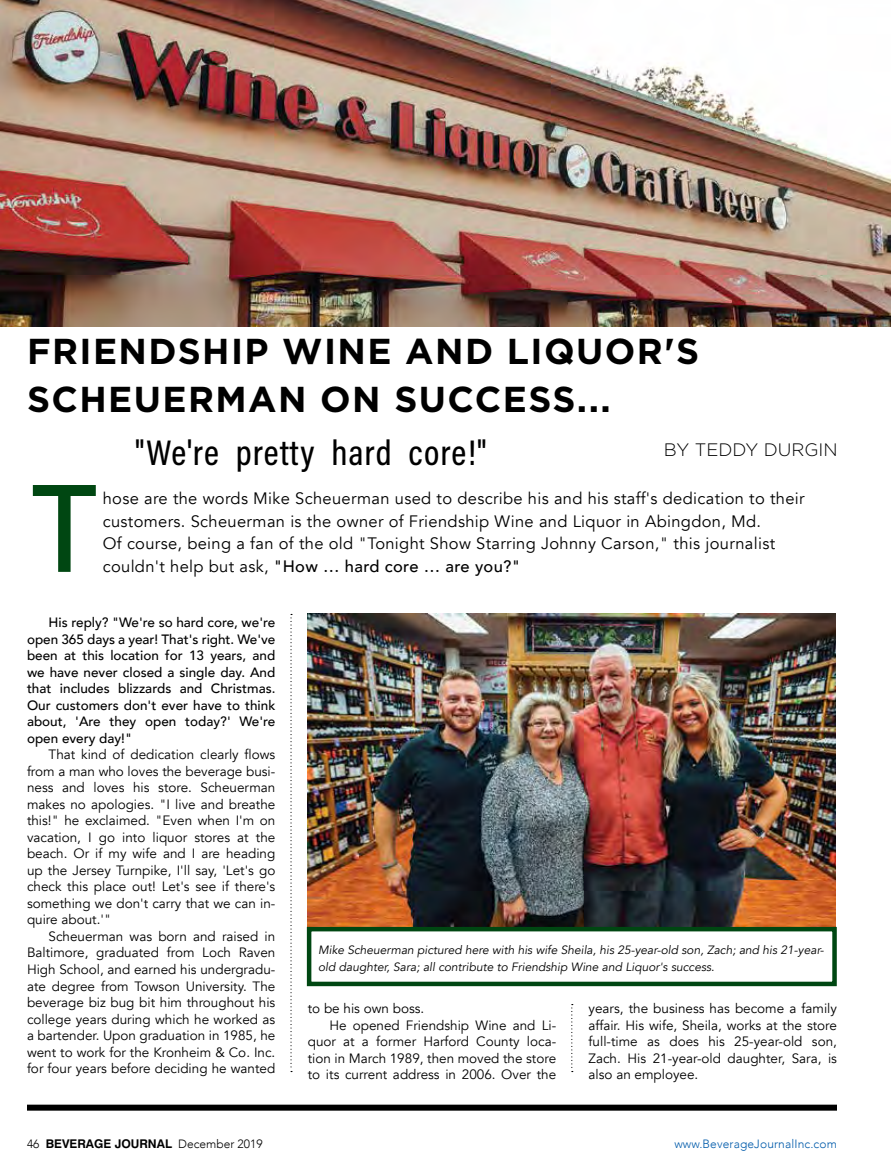
<style>
.page{position:relative;width:891px;height:1175px;background:#fff}
.page>*{position:absolute;margin:0;border:0;box-sizing:border-box;transform-origin:0 0}
.t1{font:700 118.35px "Bell Gothic Std";color:#004712}
.t2{font:700 36px/48px "Gotham";letter-spacing:.04em;color:#000}
.t3{font:500 36px "Acumin Pro Cond";letter-spacing:.025em;color:#000}
.t4{font:300 18px "Gotham";color:#000}
.t5{font:16.5px/22.5px "Avenir";letter-spacing:.02em;color:#000}
.t6{font:13.5px/16.5px "Avenir";color:#000;text-align:justify}
.t7{font:500 13.5px/16.5px "Avenir";color:#000;text-align:justify}
.t8{font:italic 12px/16.5px "Avenir";color:#000}
.t9{font:700 12px "Swiss 721 BT";color:#000}
.t10{font:300 12px "Avenir";letter-spacing:.01em;color:#005baa}
.s1{font-weight:500}
.s2{font-family:"Avenir";font-weight:300}
</style>
<div class="page">
<div style="left:27px;top:1104px;width:810px;height:6px;background:#000"></div>
<img style="left:0;top:0;width:891px;height:326px">
<img style="left:308px;top:614px;width:528px;height:313px">
<div style="left:307px;top:927px;width:530px;height:59px;border:4px solid #004712"></div>
<svg style="left:290px;top:614px;width:2px;height:458px"></svg>
<svg style="left:571px;top:1004px;width:2px;height:68px"></svg>
<h2 class="t2" style="left:27px;top:326px;width:674px">FRIENDSHIP WINE AND LIQUOR'S<br>SCHEUERMAN ON SUCCESS...</h2>
<h2 class="t3" style="left:135px;top:430px;width:353px">"We're pretty hard core!"</h2>
<h3 class="t4" style="left:664px;top:439px;width:175px">BY TEDDY DURGIN</h3>
<h1 class="t1" style="left:28px;top:457px;width:74px">T</h1>
<p class="t5" style="left:103px;top:488px;width:703px">hose are the words Mike Scheuerman used to describe his and his staff's dedication to their customers. Scheuerman is the owner of Friendship Wine and Liquor in Abingdon, Md.<br>Of course, being a fan of the old "Tonight Show Starring Johnny Carson," this journalist couldn't help but ask, <span class="s1">"How … hard core … are you?"</span></p>
<p class="t7" style="left:27px;top:613px;width:250px;text-indent:22px">His reply? "We're so hard core, we're open 365 days a year! That's right. We've been at this location for 13 years, and we have never closed a single day. And that includes blizzards and Christmas.<br>Our customers don't ever have to think about, 'Are they open today?' We're open every day!"</p>
<p class="t6" style="left:27px;top:746px;width:250px;text-indent:22px">That kind of dedication clearly flows from a man who loves the beverage busi&shy;ness and loves his store. Scheuerman makes no apologies. "I live and breathe this!" he exclaimed. "Even when I'm on vacation, I go into liquor stores at the beach. Or if my wife and I are heading up the Jersey Turnpike, I'll say, 'Let's go check this place out! Let's see if there's something we don't carry that we can in&shy;quire about.'"</p>
<p class="t6" style="left:27px;top:928px;width:250px;text-indent:22px">Scheuerman was born and raised in Baltimore, graduated from Loch Raven High School, and earned his undergradu&shy;ate degree from Towson University. The beverage biz bug bit him throughout his college years during which he worked as a bartender. Upon graduation in 1985, he went to work for the Kronheim &amp; Co. Inc. for four years before deciding he wanted</p>
<p class="t8" style="left:318px;top:942px;width:507px">Mike Scheuerman pictured here with his wife Sheila, his 25-year-old son, Zach; and his 21-year&shy;old daughter, Sara; all contribute to Friendship Wine and Liquor's success.</p>
<p class="t6" style="left:308px;top:1000px;width:118px">to be his own boss.</p>
<p class="t6" style="left:329px;top:1017px;width:228px">He opened Friendship Wine and Li-</p>
<p class="t6" style="left:308px;top:1033px;width:250px">quor at a former Harford County loca-</p>
<p class="t6" style="left:308px;top:1050px;width:250px">tion in March 1989, then moved the store</p>
<p class="t6" style="left:308px;top:1066px;width:250px">to its current address in 2006. Over the</p>
<p class="t6" style="left:589px;top:1000px;width:250px">years, the business has become a family affair. His wife, Sheila, works at the store full-time as does his 25-year-old son, Zach. His 21-year-old daughter, Sara, is also an employee.</p>
<p class="t9" style="left:27px;top:1136px;width:237px"><span class="s2">46</span> BEVERAGE JOURNAL <span class="s2">December 2019</span></p>
<p class="t10" style="left:674px;top:1136px;width:164px">www.BeverageJournalInc.com</p>
</div>
